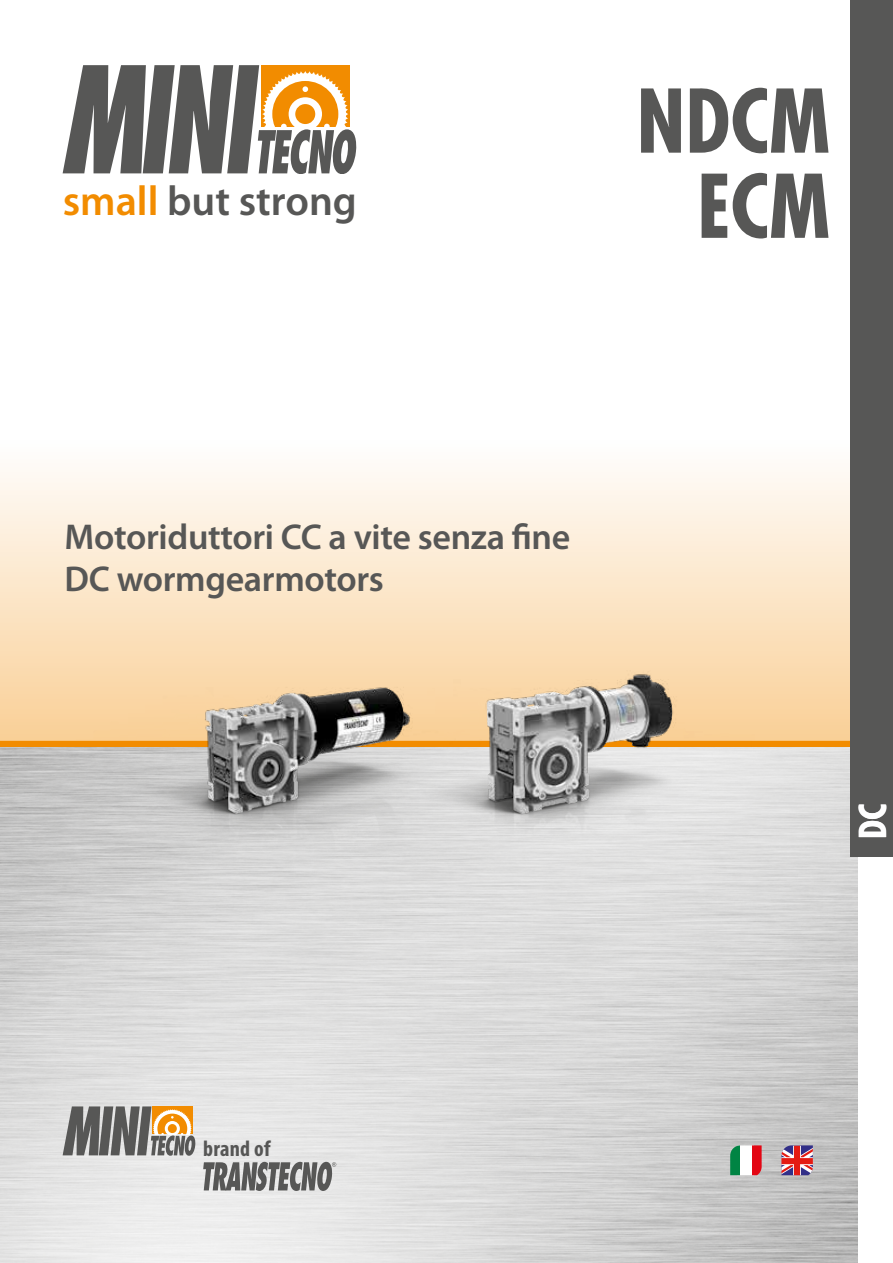
<style>
.page{position:relative;width:893px;height:1263px;background:#fff}
.page>*{position:absolute;margin:0;border:0;box-sizing:border-box;transform-origin:0 0}
.t1{font:700 condensed 85.2px/85.2px "Futura";color:#575756;text-align:right}
.t2{font:600 41.85px "Myriad Pro";color:#575756}
.t3{font:600 36px/42px "Myriad Pro";letter-spacing:-.01em;color:#575756}
.t4{font:700 condensed 36px "Futura";color:#fff}
.t5{font:700 condensed 22.35px "Myriad Pro";letter-spacing:.01em;color:#575756}
.s1{color:#f28c00}
</style>
<div class="page">
<svg style="left:0;top:172px;width:850px;height:430px"></svg>
<svg style="left:63px;top:1106px;width:133px;height:49px;background:#948876"></svg>
<svg style="left:203px;top:1162px;width:133px;height:29px;background:#898989"></svg>
<div style="left:752px;top:1145px;width:10px;height:30px;background:#e30613"></div>
<div style="left:730px;top:1145px;width:10px;height:30px;background:#008443"></div>
<svg style="left:781px;top:1145px;width:32px;height:30px"></svg>
<svg style="left:63px;top:65px;width:294px;height:109px"></svg>
<div style="left:850px;top:0;width:43px;height:857px;background:#575756"></div>
<img style="left:219px;top:602px;width:639px;height:326px">
<img style="left:0;top:584px;width:605px;height:333px">
<p class="t2" style="left:63px;top:175px;width:296px"><span class="s1">small</span> but strong</p>
<h1 class="t1" style="left:636px;top:78px;width:195px">NDCM<br>ECM</h1>
<p class="t3" style="left:65px;top:515px;width:507px">Motoriduttori CC a vite senza fine<br>DC wormgearmotors</p>
<p class="t4" style="left:849px;top:839px;width:36px;rotate:-90deg">DC</p>
<p class="t5" style="left:203px;top:1134px;width:69px">brand of</p>
</div>
